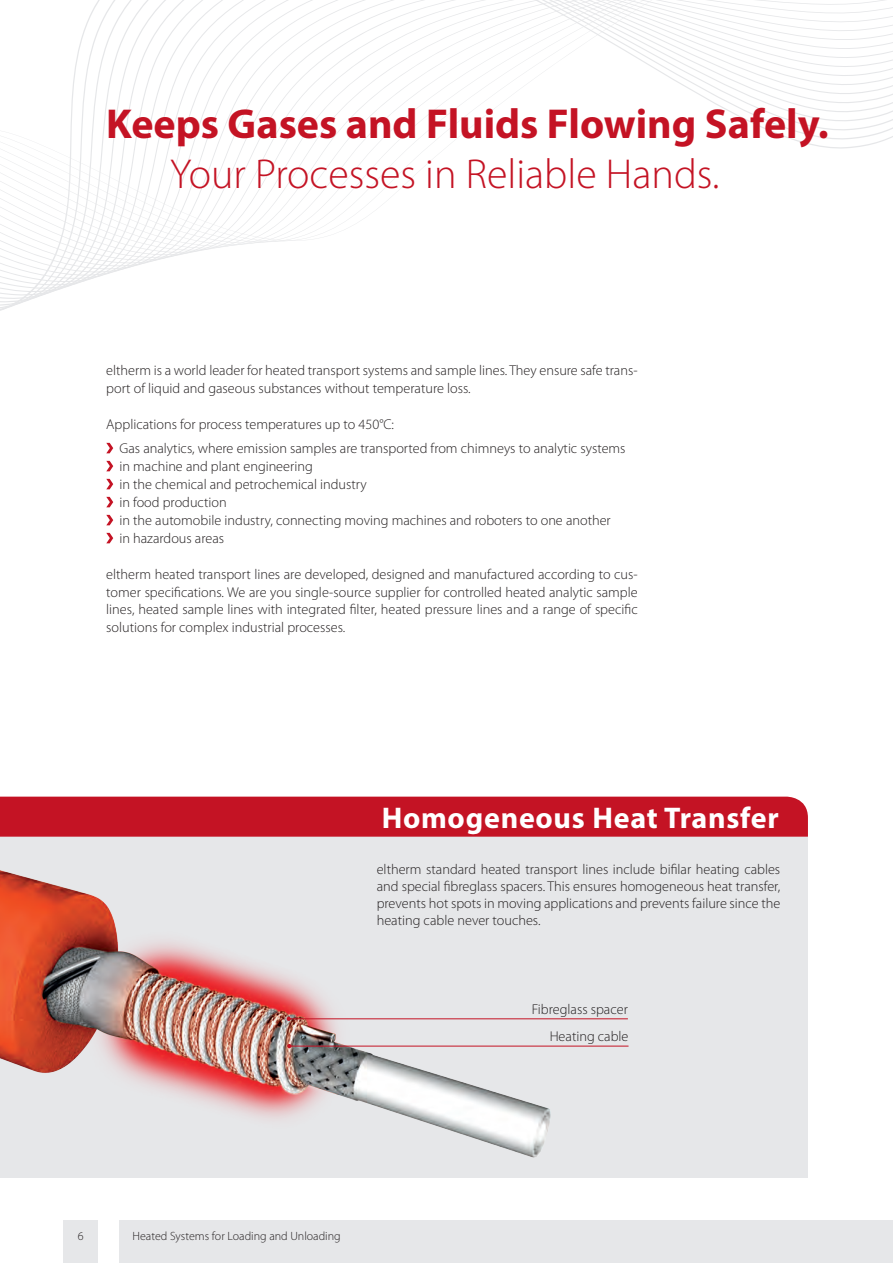
<style>
.page{position:relative;width:893px;height:1263px;background:#fff}
.page>*{position:absolute;margin:0;border:0;box-sizing:border-box;transform-origin:0 0}
.t1{font:700 42px "Myriad Pro";color:#c41324}
.t2{font:300 42px "Myriad Pro";color:#c41324}
.t3{font:700 30px "Myriad Pro";letter-spacing:.025em;color:#fff}
.t4{font:300 14.25px/18px "Myriad Pro";color:#231f20}
.t5{font:300 12px "Myriad Pro";color:#231f20}
</style>
<div class="page">
<svg style="left:0;top:0;width:893px;height:311px"></svg>
<div style="left:64px;top:1220px;width:34px;height:43px;background:#e6e7e9"></div>
<div style="left:119px;top:1220px;width:774px;height:43px;background:#e6e7e9"></div>
<div style="left:0;top:823px;width:808px;height:355px;background:#e6e7e9"></div>
<img style="left:0;top:870px;width:629px;height:288px">
<hr style="left:289px;top:1018px;width:339px;height:1px;background:#c41324">
<svg style="left:287px;top:1017px;width:4px;height:4px"></svg>
<hr style="left:289px;top:1046px;width:339px;height:1px;background:#c41324">
<svg style="left:287px;top:1044px;width:4px;height:4px"></svg>
<svg style="left:106px;top:443px;width:7px;height:10px"></svg>
<svg style="left:106px;top:461px;width:7px;height:10px"></svg>
<svg style="left:106px;top:479px;width:7px;height:10px"></svg>
<svg style="left:106px;top:497px;width:7px;height:10px"></svg>
<svg style="left:106px;top:515px;width:7px;height:10px"></svg>
<svg style="left:106px;top:533px;width:7px;height:10px"></svg>
<div style="left:0;top:797px;width:808px;height:40px;background:#c41324"></div>
<h1 class="t1" style="left:106px;top:96px;width:724px">Keeps Gases and Fluids Flowing Safely.</h1>
<h1 class="t2" style="left:170px;top:151px;width:551px">Your Processes in Reliable Hands.</h1>
<p class="t4" style="left:106px;top:361px;width:533px">eltherm is a world leader for heated transport systems and sample lines. They ensure safe trans&shy;port of liquid and gaseous substances without temperature loss.</p>
<p class="t4" style="left:119px;top:412px;width:508px;line-height:24.5px;text-indent:-13px">Applications for process temperatures up to 450°C:<br>Gas analytics, where emission samples are transported from chimneys to analytic systems</p>
<p class="t4" style="left:119px;top:458px;width:493px">in machine and plant engineering<br>in the chemical and petrochemical industry<br>in food production<br>in the automobile industry, connecting moving machines and roboters to one another in hazardous areas</p>
<p class="t4" style="left:106px;top:566px;width:533px;line-height:17.4px;text-align:justify">eltherm heated transport lines are developed, designed and manufactured according to cus&shy;tomer specifications. We are you single-source supplier for controlled heated analytic sample lines, heated sample lines with integrated filter, heated pressure lines and a range of specific solutions for complex industrial processes.</p>
<h2 class="t3" style="left:382px;top:798px;width:399px">Homogeneous Heat Transfer</h2>
<p class="t4" style="left:377px;top:861px;width:405px;line-height:17.1px;text-align:justify">eltherm standard heated transport lines include bifilar heating cables and special fibreglass spacers. This ensures homogeneous heat transfer, prevents hot spots in moving applications and prevents failure since the heating cable never touches.</p>
<p class="t5" style="left:78px;top:1229px;width:7px">6</p>
<p class="t5" style="left:133px;top:1229px;width:210px">Heated Systems for Loading and Unloading</p>
<p class="t4" style="left:532px;top:996px;width:98px;line-height:27.3px;text-align:right">Fibreglass spacer<br>Heating cable</p>
</div>
